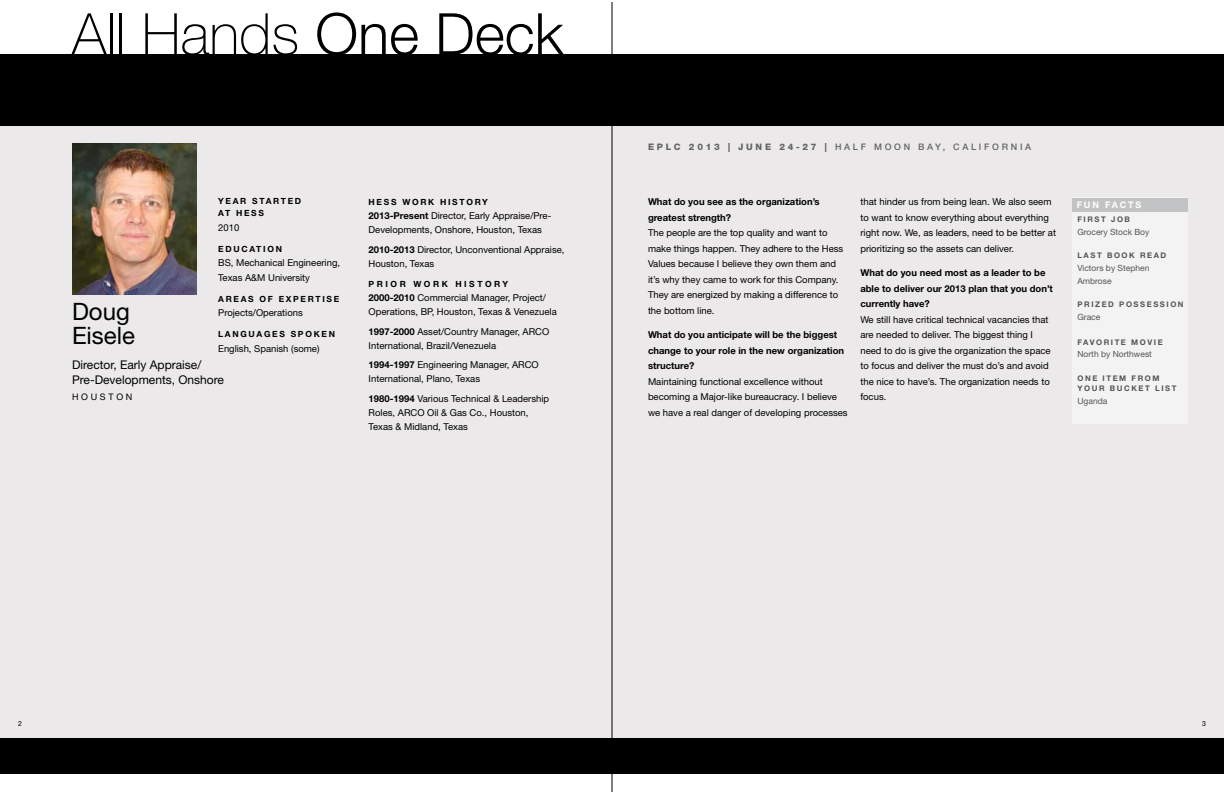
<style>
.page{position:relative;width:1224px;height:792px;background:#fff}
.page>*{position:absolute;margin:0;border:0;box-sizing:border-box;transform-origin:0 0}
.t1{font:100 57.8px "Helvetica Neue";color:#000}
.t2{font:24px/24px "Helvetica Neue";color:#000}
.t3{font:12px/15px "Helvetica Neue";color:#000}
.t4{font:9.5px/15.5px "Helvetica Neue";color:#000}
.t5{font:700 9.5px/15.5px "Helvetica Neue";color:#000}
.t6{font:500 9px "Helvetica Neue";letter-spacing:.3em;color:#6d6e71}
.t7{font:700 9px "Helvetica Neue";letter-spacing:.2em;color:#fff}
.t8{font:9px "Helvetica Neue";letter-spacing:.3em;color:#000}
.t9{font:700 8.5px/12px "Helvetica Neue";letter-spacing:.2em;color:#000}
.t10{font:8.5px/12.8px "Helvetica Neue";color:#58595b}
.t11{font:700 8.5px "Helvetica Neue";letter-spacing:.3em;color:#000}
.t12{font:700 7.8px/10px "Helvetica Neue";letter-spacing:.2em;color:#58595b}
.t13{font:7px "Helvetica Neue";color:#000}
.s1{font-weight:300}
.s2{font-weight:700}
.s3{font-weight:800}
</style>
<div class="page">
<div style="left:0;top:80px;width:1224px;height:687px;background:#ebe9e9"></div>
<div style="left:0;top:54px;width:1224px;height:72px;background:#000"></div>
<div style="left:0;top:738px;width:1224px;height:36px;background:#000"></div>
<hr style="left:612px;top:2px;width:1px;height:790px;background:#000">
<div style="left:1073px;top:198px;width:115px;height:226px;background:#f4f3f3"></div>
<img style="left:72px;top:143px;width:124px;height:151px">
<h1 class="t1" style="left:72px;top:1px;width:493px">All Hands <span class="s1">One Deck</span></h1>
<p class="t9" style="left:218px;top:195px;width:85px">YEAR STARTED<br>AT HESS</p>
<p class="t4" style="left:218px;top:220px;width:23px">2010</p>
<p class="t9" style="left:218px;top:243px;width:62px">EDUCATION</p>
<p class="t4" style="left:218px;top:256px;width:123px;line-height:14.5px">BS, Mechanical Engineering,<br>Texas A&amp;M University</p>
<p class="t9" style="left:218px;top:293px;width:119px">AREAS OF EXPERTISE</p>
<p class="t4" style="left:218px;top:305px;width:86px">Projects/Operations</p>
<p class="t9" style="left:218px;top:328px;width:115px">LANGUAGES SPOKEN</p>
<p class="t4" style="left:218px;top:341px;width:103px">English, Spanish (some)</p>
<p class="t3" style="left:72px;top:357px;width:154px">Director, Early Appraise/<br>Pre-Developments, Onshore</p>
<p class="t8" style="left:72px;top:391px;width:62px">HOUSTON</p>
<h2 class="t2" style="left:72px;top:299px;width:65px">Doug<br>Eisele</h2>
<p class="t9" style="left:369px;top:196px;width:121px">HESS WORK HISTORY</p>
<p class="t4" style="left:369px;top:209px;width:184px;line-height:14px"><span class="s2">2013-Present</span> Director, Early Appraise/Pre-<br>Developments, Onshore, Houston, Texas</p>
<p class="t4" style="left:369px;top:243px;width:197px;line-height:14px"><span class="s2">2010-2013</span> Director, Unconventional Appraise,<br>Houston, Texas</p>
<p class="t11" style="left:369px;top:279px;width:141px">PRIOR WORK HISTORY</p>
<p class="t4" style="left:369px;top:290px;width:190px;line-height:14px"><span class="s2">2000-2010</span> Commercial Manager, Project/<br>Operations, BP, Houston, Texas &amp; Venezuela</p>
<p class="t4" style="left:369px;top:324px;width:182px;line-height:14px"><span class="s2">1997-2000</span> Asset/Country Manager, ARCO<br>International, Brazil/Venezuela</p>
<p class="t4" style="left:369px;top:358px;width:172px;line-height:14px"><span class="s2">1994-1997</span> Engineering Manager, ARCO<br>International, Plano, Texas</p>
<p class="t4" style="left:369px;top:392px;width:182px;line-height:14px"><span class="s2">1980-1994</span> Various Technical &amp; Leadership<br>Roles, ARCO Oil &amp; Gas Co., Houston,<br>Texas &amp; Midland, Texas</p>
<p class="t6" style="left:648px;top:142px;width:385px"><span class="s3">EPLC 2013 | JUNE 24-27 |</span> HALF MOON BAY, CALIFORNIA</p>
<p class="t5" style="left:648px;top:194px;width:173px">What do you see as the organization’s greatest strength?</p>
<p class="t4" style="left:648px;top:225px;width:197px">The people are the top quality and want to make things happen. They adhere to the Hess Values because I believe they own them and it’s why they came to work for this Company.<br>They are energized by making a difference to the bottom line.</p>
<p class="t5" style="left:648px;top:327px;width:198px">What do you anticipate will be the biggest change to your role in the new organization structure?</p>
<p class="t4" style="left:648px;top:374px;width:201px">Maintaining functional excellence without becoming a Major-like bureaucracy. I believe we have a real danger of developing processes</p>
<p class="t4" style="left:860px;top:194px;width:197px">that hinder us from being lean. We also seem to want to know everything about everything right now. We, as leaders, need to be better at prioritizing so the assets can deliver.</p>
<p class="t5" style="left:860px;top:265px;width:194px">What do you need most as a leader to be able to deliver our 2013 plan that you don’t currently have?</p>
<p class="t4" style="left:860px;top:312px;width:192px">We still have critical technical vacancies that are needed to deliver. The biggest thing I need to do is give the organization the space to focus and deliver the must do’s and avoid the nice to have’s. The organization needs to focus.</p>
<p class="t7" style="left:1077px;top:199px;width:66px">FUN FACTS</p>
<p class="t12" style="left:1077px;top:214px;width:54px">FIRST JOB</p>
<p class="t10" style="left:1077px;top:225px;width:73px">Grocery Stock Boy</p>
<p class="t12" style="left:1077px;top:250px;width:90px">LAST BOOK READ</p>
<p class="t10" style="left:1077px;top:262px;width:73px">Victors by Stephen<br>Ambrose</p>
<p class="t12" style="left:1077px;top:299px;width:108px">PRIZED POSSESSION</p>
<p class="t10" style="left:1077px;top:311px;width:24px">Grace</p>
<p class="t12" style="left:1077px;top:337px;width:87px">FAVORITE MOVIE</p>
<p class="t10" style="left:1077px;top:348px;width:76px">North by Northwest</p>
<p class="t12" style="left:1077px;top:373px;width:101px">ONE ITEM FROM<br>YOUR BUCKET LIST</p>
<p class="t10" style="left:1077px;top:394px;width:31px">Uganda</p>
<p class="t13" style="left:18px;top:720px;width:5px">2</p>
<p class="t13" style="left:1202px;top:720px;width:5px">3</p>
</div>
